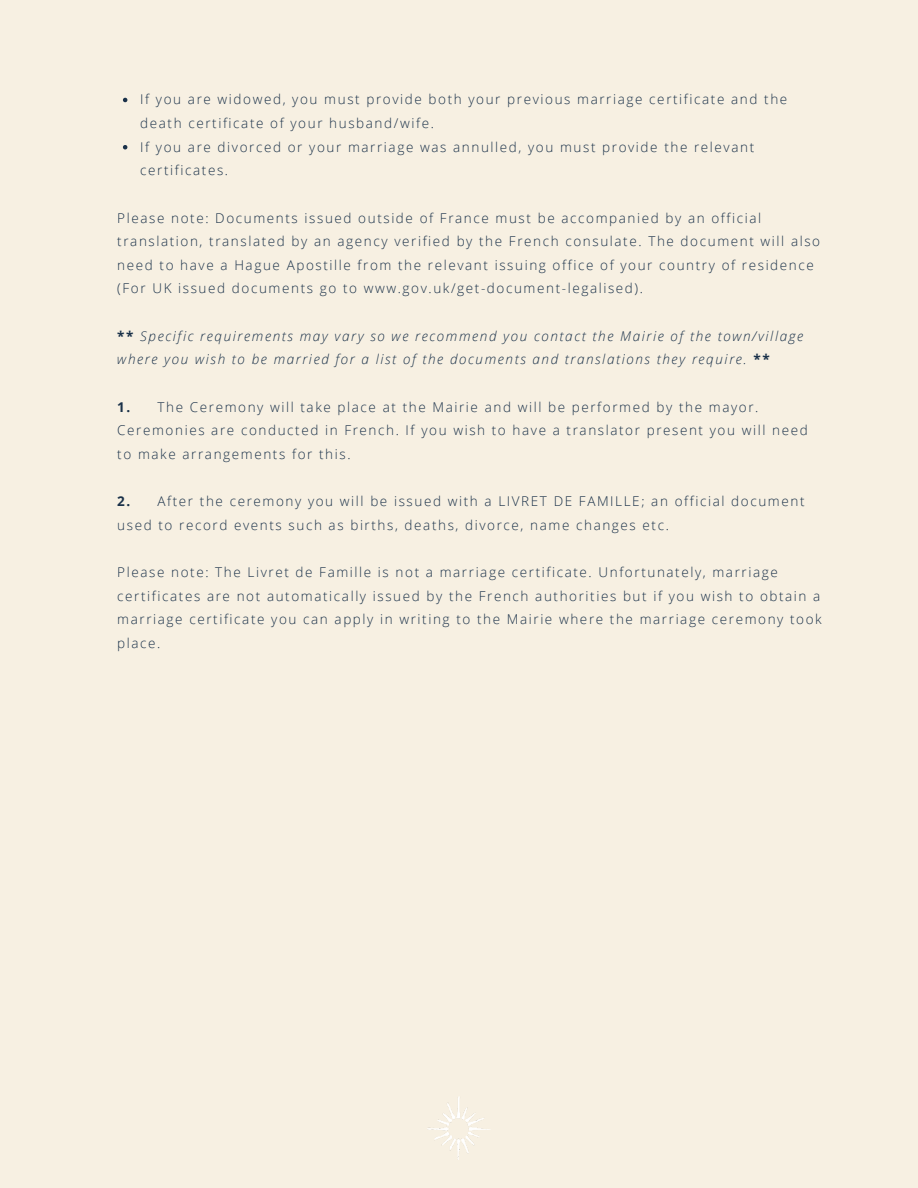
<style>
.page{position:relative;width:918px;height:1188px;background:#f7f0e2}
.page>*{position:absolute;margin:0;border:0;box-sizing:border-box;transform-origin:0 0}
.t1{font:300 13.5px/23.7px "Open Sans";letter-spacing:.12em;color:#1a3149}
.t2{font:italic 300 13.5px/23.7px "Open Sans";letter-spacing:.12em;color:#1a3149}
.t3{font:700 13.5px "Open Sans";color:#1a3149}
.s1{font-weight:700;font-style:normal}
</style>
<div class="page">
<svg style="left:123px;top:98px;width:4px;height:4px"></svg>
<svg style="left:123px;top:145px;width:4px;height:4px"></svg>
<img style="left:428px;top:1096px;width:62px;height:63px">
<p class="t1" style="left:140px;top:87px;width:649px">If you are widowed, you must provide both your previous marriage certificate and the death certificate of your husband/wife.<br>If you are divorced or your marriage was annulled, you must provide the relevant certificates.</p>
<p class="t1" style="left:117px;top:206px;width:704px">Please note: Documents issued outside of France must be accompanied by an official translation, translated by an agency verified by the French consulate. The document will also need to have a Hague Apostille from the relevant issuing office of your country of residence (For UK issued documents go to www.gov.uk/get-document-legalised).</p>
<p class="t2" style="left:117px;top:324px;width:688px"><span class="s1">**</span> Specific requirements may vary so we recommend you contact the Mairie of the town/village where you wish to be married for a list of the documents and translations they require. <span class="s1">**</span></p>
<p class="t3" style="left:117px;top:397px;width:15px">1.</p>
<p class="t1" style="left:117px;top:395px;width:692px;text-indent:40px">The Ceremony will take place at the Mairie and will be performed by the mayor.<br>Ceremonies are conducted in French. If you wish to have a translator present you will need to make arrangements for this.</p>
<p class="t3" style="left:117px;top:492px;width:15px">2.</p>
<p class="t1" style="left:117px;top:489px;width:689px;text-indent:40px">After the ceremony you will be issued with a LIVRET DE FAMILLE; an official document used to record events such as births, deaths, divorce, name changes etc.</p>
<p class="t1" style="left:117px;top:560px;width:706px">Please note: The Livret de Famille is not a marriage certificate. Unfortunately, marriage certificates are not automatically issued by the French authorities but if you wish to obtain a marriage certificate you can apply in writing to the Mairie where the marriage ceremony took place.</p>
</div>
